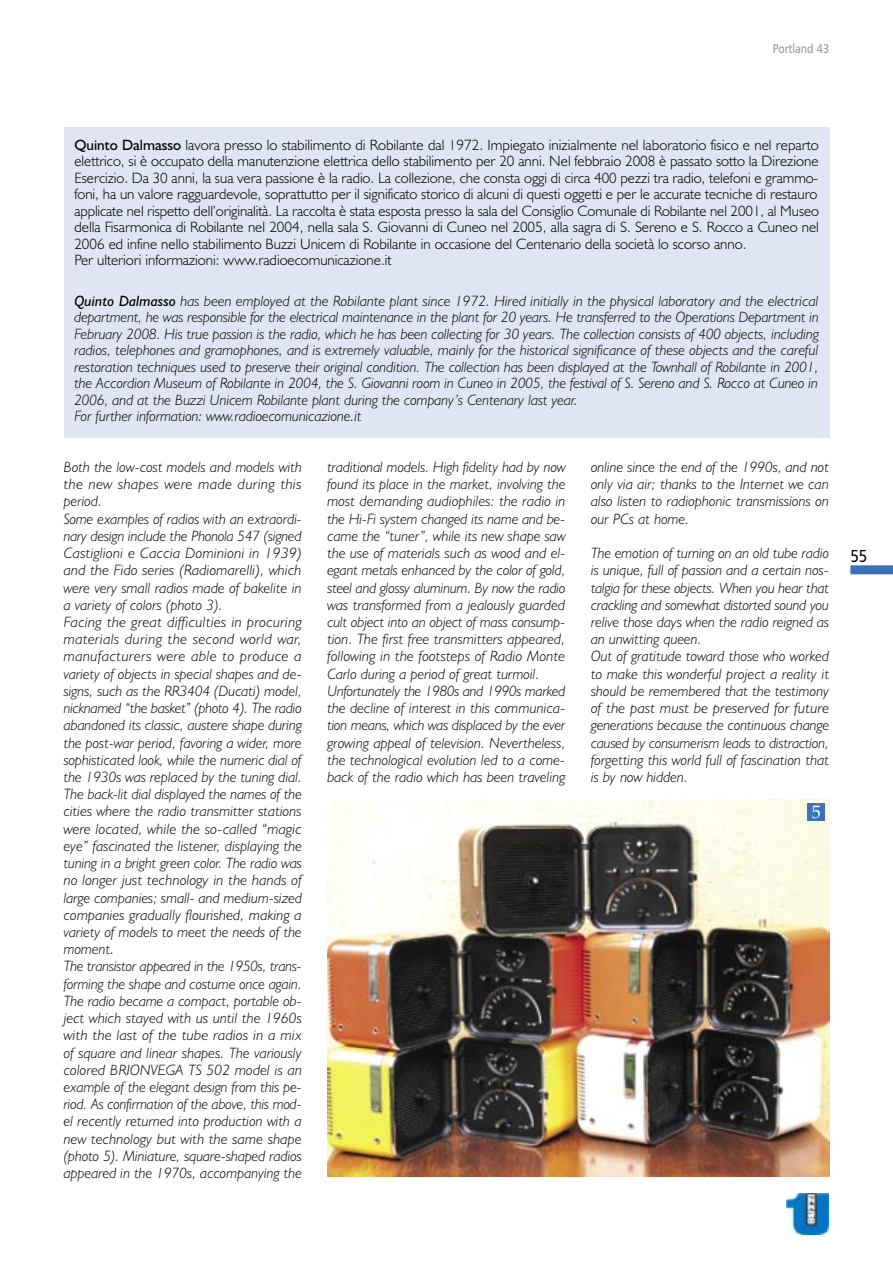
<style>
.page{position:relative;width:893px;height:1263px;background:#fff}
.page>*{position:absolute;margin:0;border:0;box-sizing:border-box;transform-origin:0 0}
.Normale{font:18px "Palatino";color:#fff}
.t1{font:17.25px "Humanist 777 BT Roman B";color:#000;scale:.85 1}
.TESTO_CORRENTE_INGLESE{font:italic 300 15px/17.2px "Humanist 521 BT";letter-spacing:.005em;color:#000;text-align:justify}
.TESTO_CORRENTE_ITALIANO{font:300 15px/16.5px "Humanist 521 BT";color:#000;text-align:justify}
.t2{font:12.6px "Humanist 777 BT Roman B";color:#939393;scale:.85 1}
.s1{font-weight:400}
</style>
<div class="page">
<div style="left:850px;top:565px;width:43px;height:9px;background:#3c72b7"></div>
<img style="left:787px;top:1193px;width:41px;height:42px">
<img style="left:327px;top:799px;width:502px;height:377px">
<div style="left:64px;top:128px;width:765px;height:310px;background:#e0e5f3"></div>
<div style="left:808px;top:803px;width:17px;height:17px;background:#3c72b7"></div>
<p class="t2" style="left:773px;top:40px;width:68px">Portland 43</p>
<p class="TESTO_CORRENTE_ITALIANO" style="left:74px;top:136px;width:746px"><span class="s1">Quinto Dalmasso</span> lavora presso lo stabilimento di Robilante dal 1972. Impiegato inizialmente nel laboratorio fisico e nel reparto elettrico, si è occupato della manutenzione elettrica dello stabilimento per 20 anni. Nel febbraio 2008 è passato sotto la Direzione Esercizio. Da 30 anni, la sua vera passione è la radio. La collezione, che consta oggi di circa 400 pezzi tra radio, telefoni e grammo&shy;foni, ha un valore ragguardevole, soprattutto per il significato storico di alcuni di questi oggetti e per le accurate tecniche di restauro applicate nel rispetto dell’originalità. La raccolta è stata esposta presso la sala del Consiglio Comunale di Robilante nel 2001, al Museo della Fisarmonica di Robilante nel 2004, nella sala S. Giovanni di Cuneo nel 2005, alla sagra di S. Sereno e S. Rocco a Cuneo nel 2006 ed infine nello stabilimento Buzzi Unicem di Robilante in occasione del Centenario della società lo scorso anno.</p>
<p class="TESTO_CORRENTE_ITALIANO" style="left:74px;top:252px;width:318px">Per ulteriori informazioni: www.radioecomunicazione.it</p>
<p class="TESTO_CORRENTE_INGLESE" style="left:74px;top:292px;width:746px;line-height:16.5px"><span class="s1">Quinto Dalmasso</span> has been employed at the Robilante plant since 1972. Hired initially in the physical laboratory and the electrical department, he was responsible for the electrical maintenance in the plant for 20 years. He transferred to the Operations Department in February 2008. His true passion is the radio, which he has been collecting for 30 years. The collection consists of 400 objects, including radios, telephones and gramophones, and is extremely valuable, mainly for the historical significance of these objects and the careful restoration techniques used to preserve their original condition. The collection has been displayed at the Townhall of Robilante in 2001, the Accordion Museum of Robilante in 2004, the S. Giovanni room in Cuneo in 2005, the festival of S. Sereno and S. Rocco at Cuneo in 2006, and at the Buzzi Unicem Robilante plant during the company’s Centenary last year.</p>
<p class="TESTO_CORRENTE_INGLESE" style="left:74px;top:407px;width:289px">For further information: www.radioecomunicazione.it</p>
<p class="TESTO_CORRENTE_INGLESE" style="left:64px;top:458px;width:240px">Both the low-cost models and models with the new shapes were made during this period.</p>
<p class="TESTO_CORRENTE_INGLESE" style="left:64px;top:510px;width:240px">Some examples of radios with an extraordi&shy;nary design include the Phonola 547 (signed Castiglioni e Caccia Dominioni in 1939) and the Fido series (Radiomarelli), which were very small radios made of bakelite in a variety of colors (photo 3).</p>
<p class="TESTO_CORRENTE_INGLESE" style="left:64px;top:613px;width:240px">Facing the great difficulties in procuring materials during the second world war, manufacturers were able to produce a variety of objects in special shapes and de&shy;signs, such as the RR3404 (Ducati) model, nicknamed “the basket” (photo 4). The radio abandoned its classic, austere shape during the post-war period, favoring a wider, more sophisticated look, while the numeric dial of the 1930s was replaced by the tuning dial.<br>The back-lit dial displayed the names of the cities where the radio transmitter stations were located, while the so-called “magic eye” fascinated the listener, displaying the tuning in a bright green color. The radio was no longer just technology in the hands of large companies; small- and medium-sized companies gradually flourished, making a variety of models to meet the needs of the moment.</p>
<p class="TESTO_CORRENTE_INGLESE" style="left:64px;top:957px;width:240px">The transistor appeared in the 1950s, trans&shy;forming the shape and costume once again.<br>The radio became a compact, portable ob&shy;ject which stayed with us until the 1960s with the last of the tube radios in a mix of square and linear shapes. The variously colored BRIONVEGA TS 502 model is an example of the elegant design from this pe&shy;riod. As confirmation of the above, this mod&shy;el recently returned into production with a new technology but with the same shape (photo 5). Miniature, square-shaped radios appeared in the 1970s, accompanying the</p>
<p class="TESTO_CORRENTE_INGLESE" style="left:327px;top:458px;width:240px">traditional models. High fidelity had by now found its place in the market, involving the most demanding audiophiles: the radio in the Hi-Fi system changed its name and be&shy;came the “tuner”, while its new shape saw the use of materials such as wood and el&shy;egant metals enhanced by the color of gold, steel and glossy aluminum. By now the radio was transformed from a jealously guarded cult object into an object of mass consump&shy;tion. The first free transmitters appeared, following in the footsteps of Radio Monte Carlo during a period of great turmoil.</p>
<p class="TESTO_CORRENTE_INGLESE" style="left:327px;top:682px;width:240px">Unfortunately the 1980s and 1990s marked the decline of interest in this communica&shy;tion means, which was displaced by the ever growing appeal of television. Nevertheless, the technological evolution led to a come&shy;back of the radio which has been traveling</p>
<p class="TESTO_CORRENTE_INGLESE" style="left:591px;top:458px;width:240px">online since the end of the 1990s, and not only via air; thanks to the Internet we can also listen to radiophonic transmissions on our PCs at home.</p>
<p class="TESTO_CORRENTE_INGLESE" style="left:591px;top:544px;width:240px">The emotion of turning on an old tube radio is unique, full of passion and a certain nos&shy;talgia for these objects. When you hear that crackling and somewhat distorted sound you relive those days when the radio reigned as an unwitting queen.</p>
<p class="TESTO_CORRENTE_INGLESE" style="left:591px;top:647px;width:240px">Out of gratitude toward those who worked to make this wonderful project a reality it should be remembered that the testimony of the past must be preserved for future generations because the continuous change caused by consumerism leads to distraction, forgetting this world full of fascination that is by now hidden.</p>
<p class="Normale" style="left:812px;top:801px;width:10px">5</p>
<p class="t1" style="left:850px;top:546px;width:21px">55</p>
</div>
